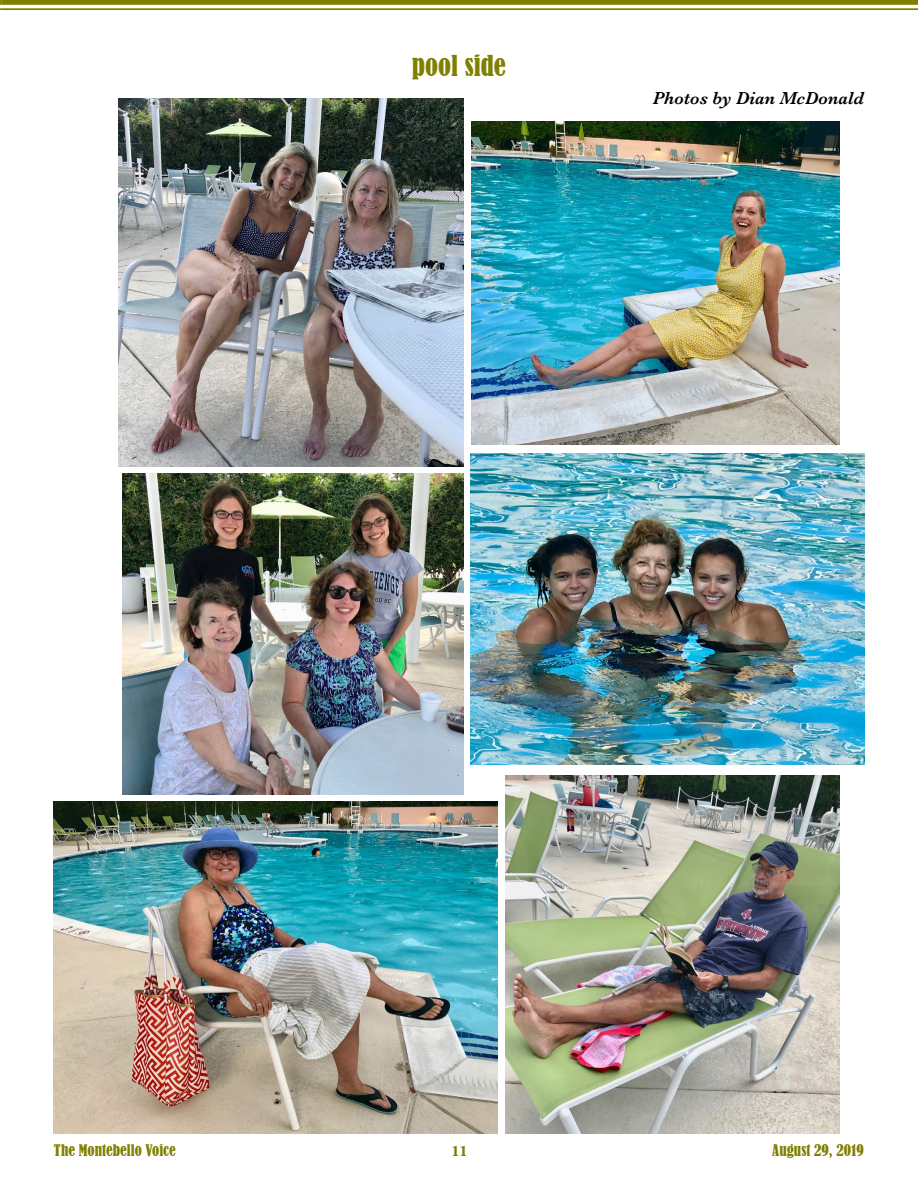
<style>
.page{position:relative;width:918px;height:1188px;background:#fff}
.page>*{position:absolute;margin:0;border:0;box-sizing:border-box;transform-origin:0 0}
.t1{font:condensed 27px "Bernard";color:#808000}
.t2{font:italic 600 18px "Baskerville";color:#000}
.t3{font:condensed 15px "Bernard";color:#808000}
.t4{font:700 15px "Baskerville";color:#808000}
</style>
<div class="page">
<svg style="left:0;top:0;width:2px;height:10px"></svg>
<div style="left:2px;top:0;width:916px;height:5px;background:#808000"></div>
<hr style="left:2px;top:8px;width:916px;height:2px;background:#808000">
<img style="left:122px;top:473px;width:341px;height:322px">
<img style="left:118px;top:99px;width:345px;height:368px">
<img style="left:471px;top:453px;width:393px;height:312px">
<img style="left:54px;top:801px;width:444px;height:333px">
<img style="left:505px;top:776px;width:335px;height:358px">
<img style="left:471px;top:122px;width:369px;height:322px">
<h1 class="t1" style="left:412px;top:50px;width:96px">pool side</h1>
<p class="t2" style="left:653px;top:86px;width:213px">Photos by Dian McDonald</p>
<p class="t3" style="left:54px;top:1141px;width:123px">The Montebello Voice</p>
<p class="t4" style="left:451px;top:1140px;width:18px">11</p>
<p class="t3" style="left:772px;top:1141px;width:93px">August 29, 2019</p>
</div>
